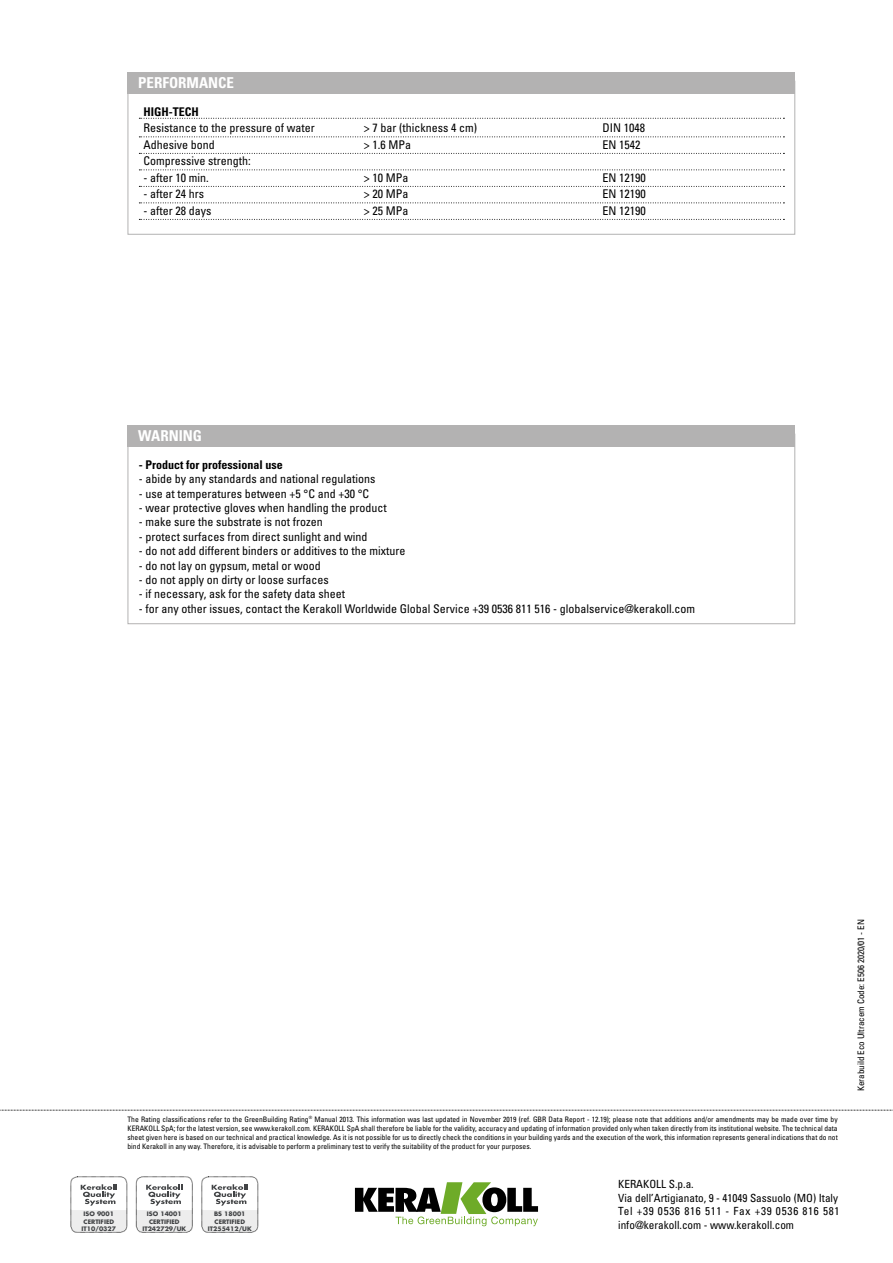
<style>
.page{position:relative;width:893px;height:1263px;background:#fff}
.page>*{position:absolute;margin:0;border:0;box-sizing:border-box;transform-origin:0 0}
.t1{font:700 condensed 15px "Univers LT Std";color:#fff}
.t2{font:condensed 12px "Univers LT Std";color:#000}
.t3{font:700 condensed 12px "Univers LT Std";color:#000}
.t4{font:condensed 11.25px/13.5px "Univers LT Std";color:#000}
.t5{font:condensed 9px "Univers LT Std";color:#000}
.t6{font:condensed 7.5px/9px "Univers LT Std";color:#000;text-align:justify}
.t7{font:700 6px/7.2px "Futura Std";color:#424446;text-align:center}
</style>
<div class="page">
<svg style="left:0;top:1110px;width:893px;height:1px"></svg>
<div style="left:71px;top:1176px;width:56px;height:56px;border:1px dashed #000;border-radius:7px"></div>
<svg style="left:71px;top:1184px;width:56px;height:48px"></svg>
<div style="left:136px;top:1176px;width:56px;height:56px;border:1px dashed #000;border-radius:7px"></div>
<svg style="left:136px;top:1184px;width:56px;height:48px"></svg>
<div style="left:202px;top:1176px;width:56px;height:56px;border:1px dashed #000;border-radius:7px"></div>
<svg style="left:202px;top:1184px;width:56px;height:48px"></svg>
<svg style="left:355px;top:1182px;width:183px;height:44px"></svg>
<div style="left:128px;top:425px;width:667px;height:21px;background:#b3b2b2"></div>
<svg style="left:139px;top:118px;width:645px;height:1px"></svg>
<svg style="left:139px;top:136px;width:645px;height:1px"></svg>
<svg style="left:139px;top:153px;width:645px;height:1px"></svg>
<svg style="left:139px;top:169px;width:645px;height:1px"></svg>
<svg style="left:139px;top:186px;width:645px;height:1px"></svg>
<svg style="left:139px;top:202px;width:645px;height:1px"></svg>
<svg style="left:139px;top:219px;width:645px;height:1px"></svg>
<div style="left:128px;top:72px;width:667px;height:22px;background:#b3b2b2"></div>
<h1 class="t1" style="left:138px;top:74px;width:97px">PERFORMANCE</h1>
<h2 class="t3" style="left:143px;top:104px;width:57px">HIGH-TECH</h2>
<h2 class="t2" style="left:143px;top:120px;width:173px">Resistance to the pressure of water</h2>
<h2 class="t2" style="left:364px;top:120px;width:115px">&gt; 7 bar (thickness 4 cm)</h2>
<h2 class="t2" style="left:602px;top:120px;width:44px">DIN 1048</h2>
<h2 class="t2" style="left:143px;top:137px;width:73px">Adhesive bond</h2>
<h2 class="t2" style="left:364px;top:137px;width:49px">&gt; 1.6 MPa</h2>
<h2 class="t2" style="left:602px;top:137px;width:39px">EN 1542</h2>
<h2 class="t2" style="left:143px;top:153px;width:109px">Compressive strength:</h2>
<h2 class="t2" style="left:143px;top:170px;width:67px">- after 10 min.</h2>
<h2 class="t2" style="left:364px;top:170px;width:46px">&gt; 10 MPa</h2>
<h2 class="t2" style="left:602px;top:170px;width:45px">EN 12190</h2>
<h2 class="t2" style="left:143px;top:186px;width:62px">- after 24 hrs</h2>
<h2 class="t2" style="left:364px;top:186px;width:46px">&gt; 20 MPa</h2>
<h2 class="t2" style="left:602px;top:186px;width:45px">EN 12190</h2>
<h2 class="t2" style="left:143px;top:203px;width:69px">- after 28 days</h2>
<h2 class="t2" style="left:364px;top:203px;width:46px">&gt; 25 MPa</h2>
<h2 class="t2" style="left:602px;top:203px;width:45px">EN 12190</h2>
<h1 class="t1" style="left:138px;top:427px;width:65px">WARNING</h1>
<h2 class="t3" style="left:139px;top:457px;width:145px">- Product for professional use</h2>
<h2 class="t2" style="left:139px;top:471px;width:238px">- abide by any standards and national regulations</h2>
<h2 class="t2" style="left:139px;top:486px;width:232px">- use at temperatures between +5 °C and +30 °C</h2>
<h2 class="t2" style="left:139px;top:500px;width:249px">- wear protective gloves when handling the product</h2>
<h2 class="t2" style="left:139px;top:514px;width:185px">- make sure the substrate is not frozen</h2>
<h2 class="t2" style="left:139px;top:529px;width:230px">- protect surfaces from direct sunlight and wind</h2>
<h2 class="t2" style="left:139px;top:543px;width:268px">- do not add different binders or additives to the mixture</h2>
<h2 class="t2" style="left:139px;top:558px;width:183px">- do not lay on gypsum, metal or wood</h2>
<h2 class="t2" style="left:139px;top:572px;width:191px">- do not apply on dirty or loose surfaces</h2>
<h2 class="t2" style="left:139px;top:586px;width:208px">- if necessary, ask for the safety data sheet</h2>
<h2 class="t2" style="left:139px;top:601px;width:558px">- for any other issues, contact the Kerakoll Worldwide Global Service +39 0536 811 516 - globalservice@kerakoll.com</h2>
<p class="t6" style="left:128px;top:1114px;width:712px">The Rating classifications refer to the GreenBuilding Rating<sup>®</sup> Manual 2013. This information was last updated in November 2019 (ref. GBR Data Report - 12.19); please note that additions and/or amendments may be made over time by KERAKOLL SpA; for the latest version, see www.kerakoll.com. KERAKOLL SpA shall therefore be liable for the validity, accuracy and updating of information provided only when taken directly from its institutional website. The technical data sheet given here is based on our technical and practical knowledge. As it is not possible for us to directly check the conditions in your building yards and the execution of the work, this information represents general indications that do not bind Kerakoll in any way. Therefore, it is advisable to perform a preliminary test to verify the suitability of the product for your purposes.</p>
<p class="t7" style="left:82px;top:1210px;width:36px">ISO 9001<br>CERTIFIED<br>IT10/0327</p>
<p class="t7" style="left:142px;top:1210px;width:45px">ISO 14001<br>CERTIFIED<br>IT242729/UK</p>
<p class="t7" style="left:208px;top:1210px;width:45px">BS 18001<br>CERTIFIED<br>IT255412/UK</p>
<h3 class="t4" style="left:618px;top:1177px;width:223px">KERAKOLL S.p.a.<br>Via dell’Artigianato, 9 - 41049 Sassuolo (MO) Italy Tel +39 0536 816 511 - Fax +39 0536 816 581 info@kerakoll.com - www.kerakoll.com</h3>
<p class="t5" style="left:855px;top:1091px;width:173px;rotate:-90deg">Kerabuild Eco Ultracem Code: E506 2020/01 - EN</p>
</div>
